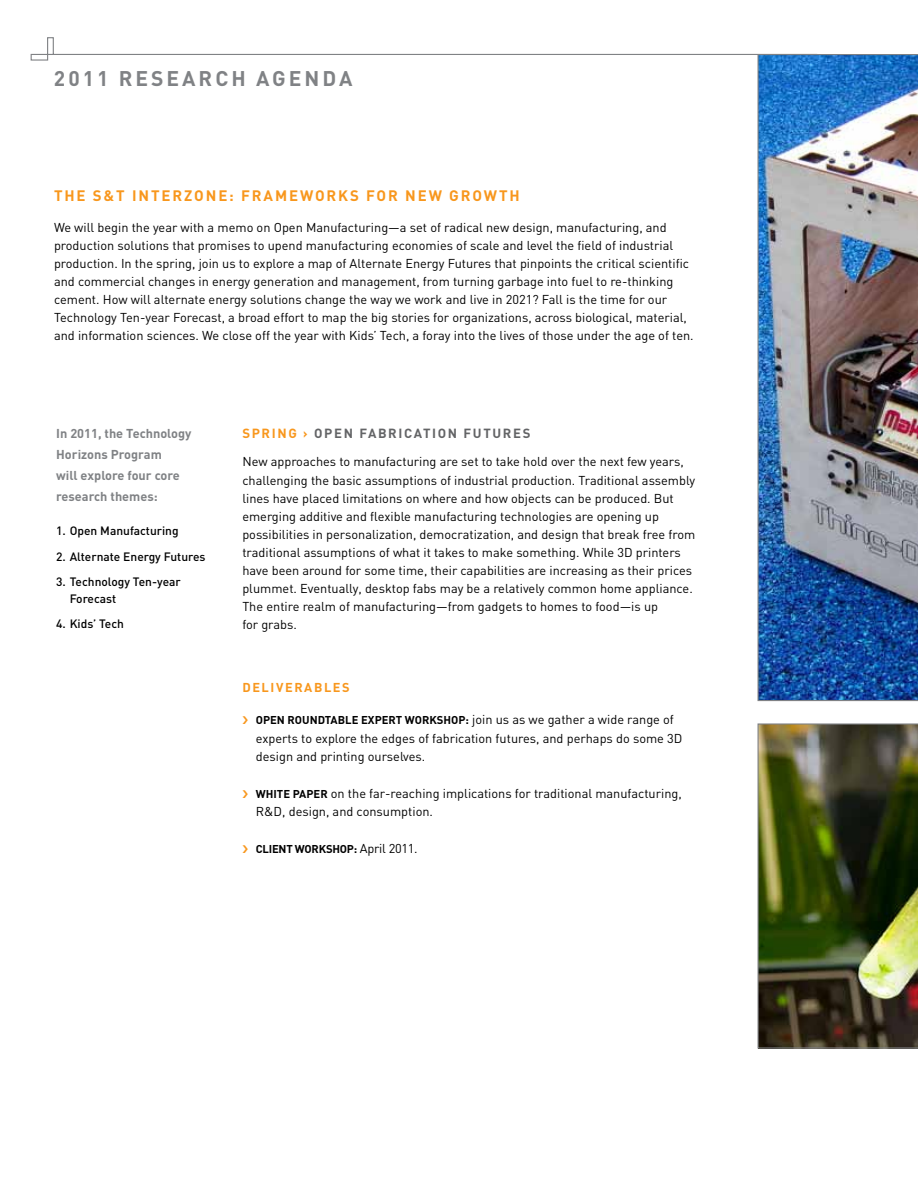
<style>
.page{position:relative;width:918px;height:1188px;background:#fff}
.page>*{position:absolute;margin:0;border:0;box-sizing:border-box;transform-origin:0 0}
.t1{font:700 21px "DIN";letter-spacing:.14em;color:#808285}
.t2{font:700 15px "DIN";letter-spacing:.125em;color:#f8971d}
.t3{font:700 13.2px "DIN";letter-spacing:.125em;color:#636466}
.t4{font:700 13.2px "DIN";color:#f8971d}
.t5{font:12.75px/18px "DIN";color:#000}
.t6{font:700 12.75px/21px "DIN";color:#808285}
.t7{font:700 12.75px "DIN";color:#f8971d}
.t8{font:500 12px/16.5px "DIN";color:#000}
.t9{font:700 11.25px "DIN";color:#000}
.t10{font:700 11.25px "DIN";letter-spacing:-.02em;color:#000}
.s1{color:#f8971d}
.s2{font-weight:400;font-size:12.75px}
.s3{font-weight:700;font-size:11.25px}
</style>
<div class="page">
<svg style="left:30px;top:37px;width:787px;height:24px"></svg>
<img style="left:758px;top:54px;width:160px;height:647px">
<img style="left:758px;top:723px;width:160px;height:326px">
<h1 class="t1" style="left:54px;top:65px;width:220px">2011 RESEARCH AGENDA</h1>
<p class="t2" style="left:54px;top:186px;width:120px">THE S&amp;T INTERZONE</p>
<p class="t2" style="left:229px;top:186px;width:292px">: FRAMEWORKS FOR N EW GROWTH</p>
<p class="t5" style="left:54px;top:218px;width:641px">We will begin the year with a memo on Open Manufacturing—a set of radical new design, manufacturing, and production solutions that promises to upend manufacturing economies of scale and level the field of industrial production. In the spring, join us to explore a map of Alternate Energy Futures that pinpoints the critical scientific and commercial changes in energy generation and management, from turning garbage into fuel to re-thinking cement. How will alternate energy solutions change the way we work and live in 2021? Fall is the time for our Technology Ten-year Forecast, a broad effort to map the big stories for organizations, across biological, material, and information sciences. We close off the year with Kids’ Tech, a foray into the lives of those under the age of ten.</p>
<p class="t6" style="left:56px;top:422px;width:137px">I N 2011, THE TECHNOLOGY<br>HORIZONS PROGRAM<br>WILL EXPLORE FOUR CORE<br>RESEARCH THEMES:</p>
<p class="t8" style="left:56px;top:522px;width:124px">1. Open Manufacturing</p>
<p class="t8" style="left:56px;top:548px;width:151px">2. Alternate Energy Futures</p>
<p class="t8" style="left:70px;top:573px;width:113px;text-indent:-14px">3. Technology Ten-year<br>Forecast</p>
<p class="t8" style="left:56px;top:615px;width:69px">4. Kids’ Tech</p>
<p class="t4" style="left:242px;top:425px;width:10px">SPRING</p>
<p class="t3" style="left:303px;top:425px;width:22px"><span class="s1">›</span> OPEN</p>
<p class="t3" style="left:359px;top:425px;width:173px">FABRICATION FUTURES</p>
<p class="t5" style="left:242px;top:453px;width:454px">New approaches to manufacturing are set to take hold over the next few years, challenging the basic assumptions of industrial production. Traditional assembly lines have placed limitations on where and how objects can be produced. But emerging additive and flexible manufacturing technologies are opening up possibilities in personalization, democratization, and design that break free from traditional assumptions of what it takes to make something. While 3D printers have been around for some time, their capabilities are increasing as their prices plummet. Eventually, desktop fabs may be a relatively common home appliance.<br>The entire realm of manufacturing—from gadgets to homes to food—is up<br>for grabs.</p>
<p class="t7" style="left:242px;top:679px;width:10px">DELIVERABLES</p>
<p class="t9" style="left:256px;top:713px;width:420px">OPEN ROUNDTABLE EXPERT WORKSHOP: <span class="s2">join us as we gather a wide range of</span></p>
<p class="t5" style="left:256px;top:729px;width:428px">experts to explore the edges of fabrication futures, and perhaps do some 3D design and printing ourselves.</p>
<p class="t5" style="left:256px;top:784px;width:427px"><span class="s3">WHITE PAPER</span> on the far-reaching implications for traditional manufacturing,<br>R&amp;D, design, and consumption.</p>
<p class="t10" style="left:256px;top:842px;width:163px">CLIENT WORKSHOP: <span class="s2">April 2011.</span></p>
</div>
